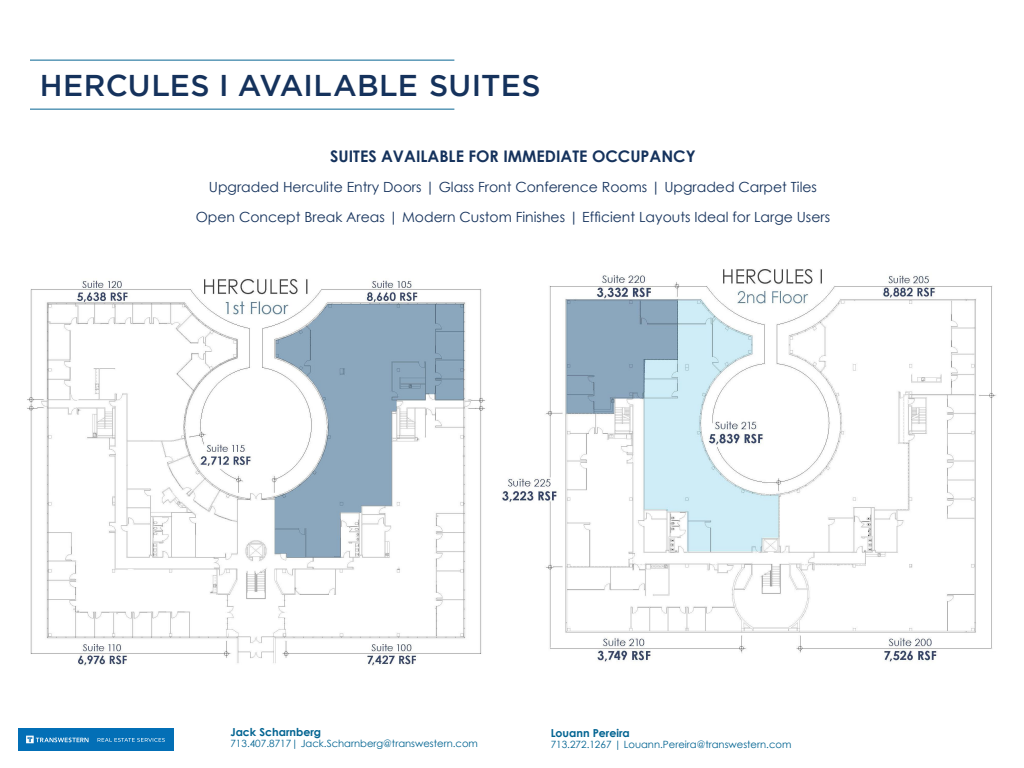
<style>
.page{position:relative;width:1024px;height:768px;background:#fff}
.page>*{position:absolute;margin:0;border:0;box-sizing:border-box;transform-origin:0 0}
.t1{font:500 30px "Gotham";letter-spacing:.01em;color:#15325c}
.t2{font:700 16px "Century Gothic";color:#15325c}
.t3{font:14px/30px "Century Gothic";color:#15325c;text-align:center}
.t4{font:700 11px "Century Gothic";color:#006391}
.t5{font:10px "Century Gothic";color:#006391}
</style>
<div class="page">
<div style="left:18px;top:728px;width:156px;height:23px;background:#036fb6"></div>
<svg style="left:26px;top:736px;width:62px;height:7px"></svg>
<svg style="left:98px;top:738px;width:67px;height:4px"></svg>
<hr style="left:30px;top:60px;width:424px;height:1px;background:#076493">
<hr style="left:30px;top:109px;width:424px;height:1px;background:#076493">
<img style="left:502px;top:269px;width:494px;height:393px">
<img style="left:27px;top:279px;width:458px;height:387px">
<h1 class="t1" style="left:40px;top:68px;width:502px">HERCULES I AVAILABLE SUITES</h1>
<p class="t2" style="left:330px;top:144px;width:367px">SUITES AVAILABLE FOR IMMEDIATE OCCUPANCY</p>
<p class="t3" style="left:196px;top:172px;width:636px">Upgraded Herculite Entry Doors | Glass Front Conference Rooms | Upgraded Carpet Tiles<br>Open Concept Break Areas | Modern Custom Finishes | Efficient Layouts Ideal for Large Users</p>
<p class="t4" style="left:230px;top:724px;width:92px">Jack Scharnberg</p>
<p class="t5" style="left:230px;top:737px;width:249px">713.407.8717| Jack.Scharnberg@transwestern.com</p>
<p class="t4" style="left:551px;top:725px;width:81px">Louann Pereira</p>
<p class="t5" style="left:551px;top:737px;width:242px">713.272.1267 | Louann.Pereira@transwestern.com</p>
</div>
